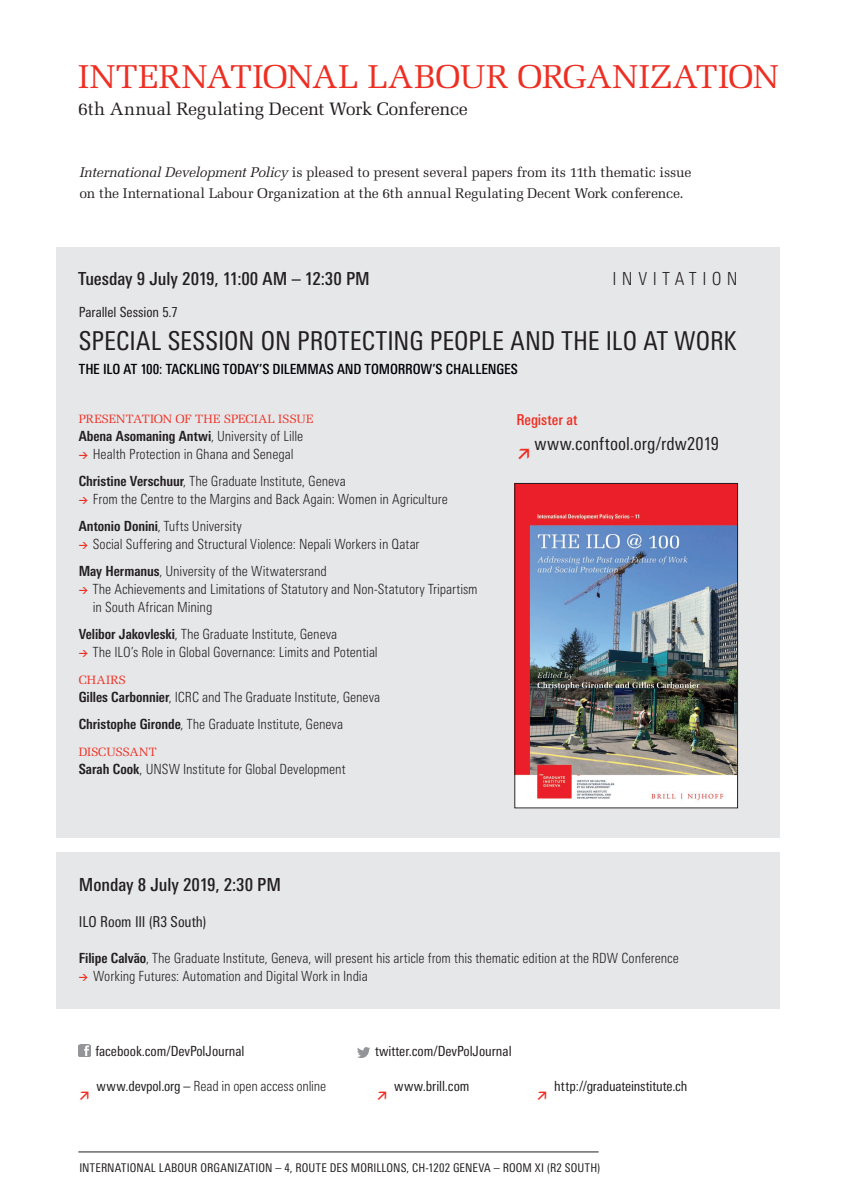
<style>
.page{position:relative;width:842px;height:1191px;background:#fff}
.page>*{position:absolute;margin:0;border:0;box-sizing:border-box;transform-origin:0 0}
.t1{font:33px "Melior LT";letter-spacing:.005em;color:#ee2e22}
.t2{font:condensed 26px "Linotype Univers";color:#231f20}
.t3{font:500 condensed 18px "Linotype Univers";letter-spacing:-.005em;color:#231f20}
.t4{font:18px "Melior LT";letter-spacing:-.01em;color:#231f20}
.t5{font:condensed 18px "Linotype Univers";letter-spacing:.01em;color:#231f20}
.t6{font:300 condensed 18px "Linotype Univers";letter-spacing:.295em;color:#231f20}
.t7{font:condensed 15px "Linotype Univers";letter-spacing:-.005em;color:#231f20}
.t8{font:500 condensed 15px "Linotype Univers";letter-spacing:-.005em;color:#ee2e22}
.t9{font:700 15px "DIN";color:#ee2e22}
.t10{font:300 condensed 14px/18px "Linotype Univers";letter-spacing:-.005em;color:#231f20}
.t11{font:14px/21px "Melior LT";letter-spacing:-.01em;color:#231f20}
.t12{font:condensed 14px "Linotype Univers";color:#231f20}
.t13{font:500 condensed 14px "Linotype Univers";letter-spacing:-.01em;color:#000006}
.t14{font:condensed 12px "Linotype Univers";letter-spacing:.01em;color:#231f20}
.t15{font:12px "Melior LT";color:#ee2e22}
.t16{font:700 12px "DIN";color:#ee2e22}
.s1{font-style:italic}
.s2{font-weight:700}
.s3{font-family:"DIN";font-weight:700;font-stretch:normal;font-size:9px;color:#ee2e22}
.s4{font-weight:400}
</style>
<div class="page">
<div style="left:57px;top:852px;width:723px;height:156px;background:#e6e7e9"></div>
<div style="left:57px;top:247px;width:723px;height:590px;background:#e6e7e9"></div>
<img style="left:516px;top:485px;width:220px;height:321px">
<div style="left:514px;top:483px;width:224px;height:325px;border:1px solid #231f20"></div>
<svg style="left:79px;top:1044px;width:11px;height:12px"></svg>
<svg style="left:357px;top:1047px;width:13px;height:11px"></svg>
<hr style="left:78px;top:1151px;width:521px;height:1px;background:#231f20">
<h1 class="t1" style="left:78px;top:57px;width:702px">INTERNATIONAL LABOUR ORGANIZATION</h1>
<p class="t4" style="left:78px;top:98px;width:391px">6th Annual Regulating Decent Work Conference</p>
<p class="t11" style="left:79px;top:161px;width:614px"><span class="s1">International Development Policy</span> is pleased to present several papers from its 11th thematic issue on the International Labour Organization at the 6th annual Regulating Decent Work conference.</p>
<p class="t3" style="left:78px;top:268px;width:293px">Tuesday 9 July 2019, 11:00 AM – 12:30 PM</p>
<p class="t6" style="left:613px;top:268px;width:127px">INVITATION</p>
<p class="t12" style="left:79px;top:304px;width:100px">Parallel Session 5.7</p>
<h2 class="t2" style="left:79px;top:326px;width:659px">SPECIAL SESSION ON PROTECTING PEOPLE AND THE ILO AT WORK</h2>
<p class="t13" style="left:79px;top:361px;width:440px">THE ILO AT 100: TACKLING TODAY’S DILEMMAS AND TOMORROW’S CHALLENGES</p>
<p class="t15" style="left:79px;top:412px;width:236px">PRESENTATION OF THE SPECIAL ISSUE</p>
<p class="t10" style="left:79px;top:427px;width:226px"><span class="s2">Abena Asomaning Antwi</span>, University of Lille <span class="s3">&gt;</span> Health Protection in Ghana and Senegal</p>
<p class="t10" style="left:79px;top:472px;width:371px"><span class="s2">Christine Verschuur</span>, The Graduate Institute, Geneva<br><span class="s3">&gt;</span> From the Centre to the Margins and Back Again: Women in Agriculture</p>
<p class="t10" style="left:79px;top:517px;width:342px"><span class="s2">Antonio Donini</span>, Tufts University<br><span class="s3">&gt;</span> Social Suffering and Structural Violence: Nepali Workers in Qatar</p>
<p class="t10" style="left:79px;top:562px;width:250px"><span class="s2">May Hermanus</span>, University of the Witwatersrand</p>
<p class="t10" style="left:79px;top:580px;width:401px"><span class="s3">&gt;</span> The Achievements and Limitations of Statutory and Non-Statutory Tripartism</p>
<p class="t10" style="left:93px;top:598px;width:121px">in South African Mining</p>
<p class="t10" style="left:79px;top:625px;width:301px"><span class="s2">Velibor Jakovleski</span>, The Graduate Institute, Geneva<br><span class="s3">&gt;</span> The ILO’s Role in Global Governance: Limits and Potential</p>
<p class="t15" style="left:79px;top:673px;width:49px">CHAIRS</p>
<p class="t10" style="left:79px;top:684px;width:303px;line-height:27px"><span class="s2">Gilles Carbonnier</span>, ICRC and The Graduate Institute, Geneva<br><span class="s2">Christophe Gironde</span>, The Graduate Institute, Geneva</p>
<p class="t15" style="left:79px;top:745px;width:80px">DISCUSSANT</p>
<p class="t10" style="left:79px;top:760px;width:268px"><span class="s2">Sarah Cook</span>, UNSW Institute for Global Development</p>
<p class="t8" style="left:516px;top:411px;width:63px">Register at</p>
<p class="t5" style="left:534px;top:433px;width:186px">www.conftool.org/rdw2019</p>
<p class="t9" style="left:516px;top:443px;width:17px">≥</p>
<p class="t3" style="left:79px;top:874px;width:204px">Monday 8 July 2019, 2:30 PM</p>
<p class="t7" style="left:79px;top:913px;width:129px">ILO Room III (R3 South)</p>
<p class="t10" style="left:79px;top:949px;width:601px"><span class="s2">Filipe Calvão</span>, The Graduate Institute, Geneva, will present his article from this thematic edition at the RDW Conference <span class="s3">&gt;</span> Working Futures: Automation and Digital Work in India</p>
<p class="t12" style="left:95px;top:1043px;width:151px">facebook.com/DevPolJournal</p>
<p class="t12" style="left:375px;top:1043px;width:138px">twitter.com/DevPolJournal</p>
<p class="t16" style="left:79px;top:1086px;width:14px">≥</p>
<p class="t10" style="left:97px;top:1076px;width:231px"><span class="s4">www.devpol.org –</span> Read in open access online</p>
<p class="t16" style="left:376px;top:1087px;width:14px">≥</p>
<p class="t12" style="left:394px;top:1078px;width:77px">www.brill.com</p>
<p class="t16" style="left:536px;top:1087px;width:14px">≥</p>
<p class="t12" style="left:554px;top:1078px;width:135px">http://graduateinstitute.ch</p>
<p class="t14" style="left:79px;top:1160px;width:522px">INTERNATIONAL LABOUR ORGANIZATION – 4, ROUTE DES MORILLONS, CH-1202 GENEVA – ROOM XI (R2 SOUTH)</p>
</div>
